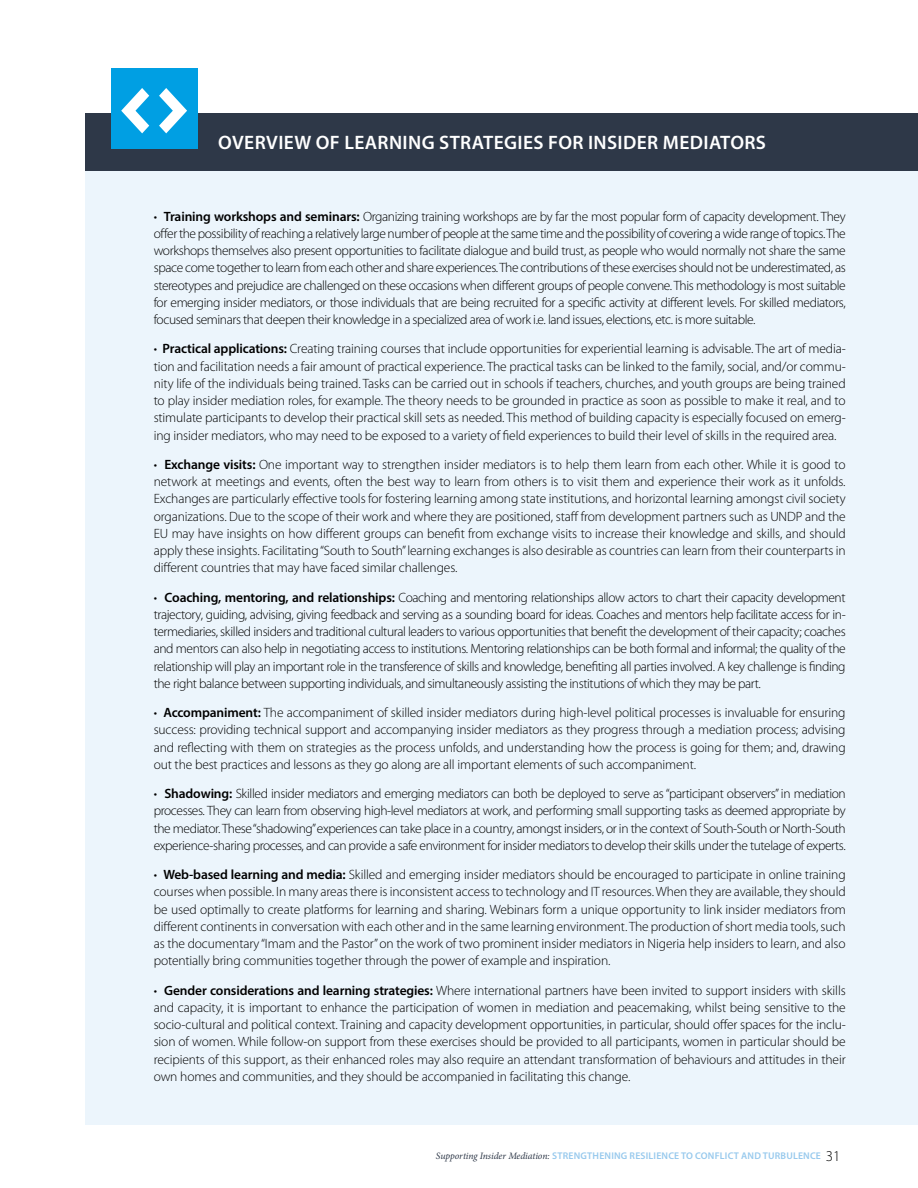
<style>
.page{position:relative;width:918px;height:1188px;background:#fff}
.page>*{position:absolute;margin:0;border:0;box-sizing:border-box;transform-origin:0 0}
.t1{font:600 19.5px "Myriad Pro";letter-spacing:.02em;color:#fff}
.t2{font:300 13.5px/17.2px "Myriad Pro";letter-spacing:-.01em;color:#000;text-align:justify}
.t3{font:600 9.75px "Myriad Pro";letter-spacing:.02em;color:#97c9ed}
.s1{font-weight:600}
.s2{font-family:"Minion Pro";font-weight:400;font-style:italic;color:#2e3848}
.s3{font-weight:300;font-size:15px;color:#000}
</style>
<div class="page">
<div style="left:85px;top:124px;width:833px;height:1000px;background:#ecf5fc"></div>
<div style="left:85px;top:114px;width:833px;height:57px;background:#2e3848"></div>
<div style="left:111px;top:68px;width:87px;height:81px;background:#009fe3"></div>
<svg style="left:121px;top:88px;width:28px;height:45px"></svg>
<svg style="left:159px;top:88px;width:28px;height:45px"></svg>
<h1 class="t1" style="left:218px;top:131px;width:547px">Overview of learning strategies for insider mediators</h1>
<p class="t2" style="left:154px;top:208px;width:694px">• <span class="s1">Training workshops and seminars:</span> Organizing training workshops are by far the most popular form of capacity development. They offer the possibility of reaching a relatively large number of people at the same time and the possibility of covering a wide range of topics. The workshops themselves also present opportunities to facilitate dialogue and build trust, as people who would normally not share the same space come together to learn from each other and share experiences. The contributions of these exercises should not be underestimated, as stereotypes and prejudice are challenged on these occasions when different groups of people convene. This methodology is most suitable for emerging insider mediators, or those individuals that are being recruited for a specific activity at different levels. For skilled mediators, focused seminars that deepen their knowledge in a specialized area of work i.e. land issues, elections, etc. is more suitable.</p>
<p class="t2" style="left:154px;top:340px;width:694px">• <span class="s1">Practical applications:</span> Creating training courses that include opportunities for experiential learning is advisable. The art of media&shy;tion and facilitation needs a fair amount of practical experience. The practical tasks can be linked to the family, social, and/or commu&shy;nity life of the individuals being trained. Tasks can be carried out in schools if teachers, churches, and youth groups are being trained to play insider mediation roles, for example. The theory needs to be grounded in practice as soon as possible to make it real, and to stimulate participants to develop their practical skill sets as needed. This method of building capacity is especially focused on emerg&shy;ing insider mediators, who may need to be exposed to a variety of field experiences to build their level of skills in the required area.</p>
<p class="t2" style="left:154px;top:456px;width:694px">• <span class="s1">Exchange visits:</span> One important way to strengthen insider mediators is to help them learn from each other. While it is good to network at meetings and events, often the best way to learn from others is to visit them and experience their work as it unfolds.<br>Exchanges are particularly effective tools for fostering learning among state institutions, and horizontal learning amongst civil society organizations. Due to the scope of their work and where they are positioned, staff from development partners such as UNDP and the EU may have insights on how different groups can benefit from exchange visits to increase their knowledge and skills, and should apply these insights. Facilitating “South to South” learning exchanges is also desirable as countries can learn from their counterparts in different countries that may have faced similar challenges.</p>
<p class="t2" style="left:154px;top:589px;width:694px">• <span class="s1">Coaching, mentoring, and relationships:</span> Coaching and mentoring relationships allow actors to chart their capacity development trajectory, guiding, advising, giving feedback and serving as a sounding board for ideas. Coaches and mentors help facilitate access for in&shy;termediaries, skilled insiders and traditional cultural leaders to various opportunities that benefit the development of their capacity; coaches and mentors can also help in negotiating access to institutions. Mentoring relationships can be both formal and informal; the quality of the relationship will play an important role in the transference of skills and knowledge, benefiting all parties involved. A key challenge is finding the right balance between supporting individuals, and simultaneously assisting the institutions of which they may be part.</p>
<p class="t2" style="left:154px;top:704px;width:694px">• <span class="s1">Accompaniment:</span> The accompaniment of skilled insider mediators during high-level political processes is invaluable for ensuring success: providing technical support and accompanying insider mediators as they progress through a mediation process; advising and reflecting with them on strategies as the process unfolds, and understanding how the process is going for them; and, drawing out the best practices and lessons as they go along are all important elements of such accompaniment.</p>
<p class="t2" style="left:154px;top:785px;width:694px">• <span class="s1">Shadowing:</span> Skilled insider mediators and emerging mediators can both be deployed to serve as “participant observers” in mediation processes. They can learn from observing high-level mediators at work, and performing small supporting tasks as deemed appropriate by the mediator. These “shadowing”experiences can take place in a country, amongst insiders, or in the context of South-South or North-South experience-sharing processes, and can provide a safe environment for insider mediators to develop their skills under the tutelage of experts.</p>
<p class="t2" style="left:154px;top:866px;width:694px">• <span class="s1">Web-based learning and media:</span> Skilled and emerging insider mediators should be encouraged to participate in online training courses when possible. In many areas there is inconsistent access to technology and IT resources. When they are available, they should be used optimally to create platforms for learning and sharing. Webinars form a unique opportunity to link insider mediators from different continents in conversation with each other and in the same learning environment. The production of short media tools, such as the documentary “Imam and the Pastor” on the work of two prominent insider mediators in Nigeria help insiders to learn, and also potentially bring communities together through the power of example and inspiration.</p>
<p class="t2" style="left:154px;top:982px;width:694px">• <span class="s1">Gender considerations and learning strategies:</span> Where international partners have been invited to support insiders with skills and capacity, it is important to enhance the participation of women in mediation and peacemaking, whilst being sensitive to the socio-cultural and political context. Training and capacity development opportunities, in particular, should offer spaces for the inclu&shy;sion of women. While follow-on support from these exercises should be provided to all participants, women in particular should be recipients of this support, as their enhanced roles may also require an attendant transformation of behaviours and attitudes in their own homes and communities, and they should be accompanied in facilitating this change.</p>
<p class="t3" style="left:436px;top:1150px;width:406px"><span class="s2">Supporting Insider Mediation:</span> Strengthening resilience to conflict and turbulence <span class="s3">31</span></p>
</div>
